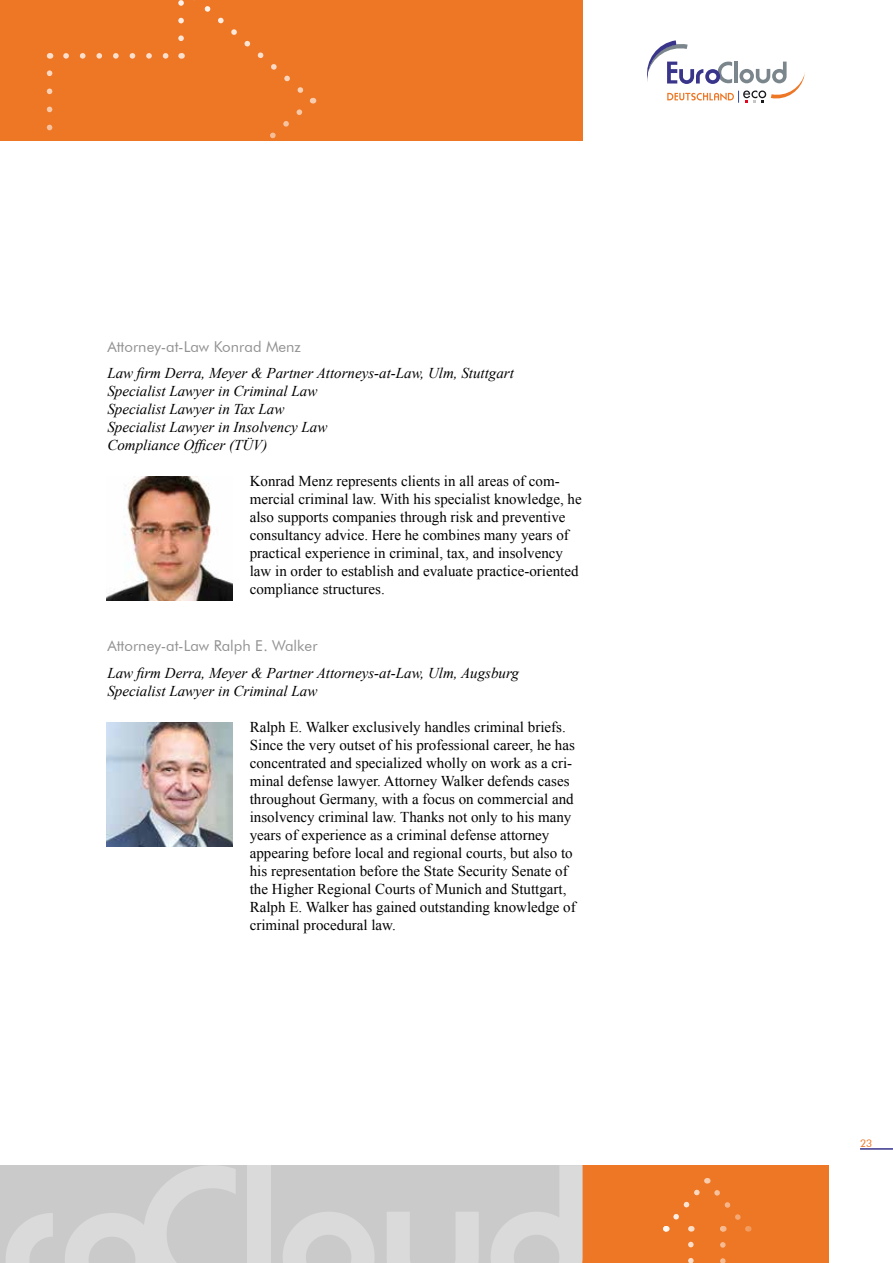
<style>
.page{position:relative;width:893px;height:1263px;background:#fff}
.page>*{position:absolute;margin:0;border:0;box-sizing:border-box;transform-origin:0 0}
.t1{font:15px/18px "Times New Roman";color:#000}
.t2{font:italic 15px/18px "Times New Roman";color:#000}
.t3{font:15px "Futura BT";color:#929292}
.t4{font:10.5px "Futura BT";color:#ee7726}
</style>
<div class="page">
<div style="left:0;top:0;width:583px;height:140px;background:#ee7726"></div>
<div style="left:0;top:1165px;width:583px;height:98px;background:#cacaca"></div>
<svg style="left:647px;top:40px;width:158px;height:63px"></svg>
<hr style="left:860px;top:1148px;width:33px;height:2px;background:#37348b">
<div style="left:583px;top:1165px;width:246px;height:98px;background:#ee7726"></div>
<svg style="left:688px;top:1241px;width:6px;height:22px"></svg>
<svg style="left:666px;top:1178px;width:85px;height:53px"></svg>
<svg style="left:720px;top:1245px;width:6px;height:18px"></svg>
<svg style="left:47px;top:70px;width:5px;height:58px"></svg>
<svg style="left:58px;top:0;width:256px;height:141px"></svg>
<div style="left:248px;top:1165px;width:23px;height:98px;background:#dadada"></div>
<svg style="left:283px;top:1212px;width:91px;height:51px"></svg>
<svg style="left:387px;top:1212px;width:92px;height:51px"></svg>
<svg style="left:491px;top:1165px;width:92px;height:98px"></svg>
<svg style="left:6px;top:1213px;width:47px;height:50px"></svg>
<svg style="left:65px;top:1165px;width:171px;height:98px"></svg>
<img style="left:106px;top:476px;width:127px;height:124px">
<img style="left:106px;top:722px;width:127px;height:124px">
<p class="t3" style="left:107px;top:337px;width:195px">Attorney-at-Law Konrad Menz</p>
<p class="t2" style="left:107px;top:364px;width:408px">Law firm Derra, Meyer &amp; Partner Attorneys-at-Law, Ulm, Stuttgart Specialist Lawyer in Criminal Law<br>Specialist Lawyer in Tax Law<br>Specialist Lawyer in Insolvency Law<br>Compliance Officer (TÜV)</p>
<p class="t1" style="left:250px;top:472px;width:333px">Konrad Menz represents clients in all areas of com&shy;mercial criminal law. With his specialist knowledge, he also supports companies through risk and preventive consultancy advice. Here he combines many years of practical experience in criminal, tax, and insolvency law in order to establish and evaluate practice-oriented compliance structures.</p>
<p class="t3" style="left:107px;top:637px;width:212px">Attorney-at-Law Ralph E. Walker</p>
<p class="t2" style="left:107px;top:663px;width:413px">Law firm Derra, Meyer &amp; Partner Attorneys-at-Law, Ulm, Augsburg<br>Specialist Lawyer in Criminal Law</p>
<p class="t1" style="left:250px;top:718px;width:327px">Ralph E. Walker exclusively handles criminal briefs.<br>Since the very outset of his professional career, he has concentrated and specialized wholly on work as a cri&shy;minal defense lawyer. Attorney Walker defends cases throughout Germany, with a focus on commercial and insolvency criminal law. Thanks not only to his many years of experience as a criminal defense attorney appearing before local and regional courts, but also to his representation before the State Security Senate of the Higher Regional Courts of Munich and Stuttgart, Ralph E. Walker has gained outstanding knowledge of criminal procedural law.</p>
<p class="t4" style="left:860px;top:1136px;width:14px">23</p>
</div>
